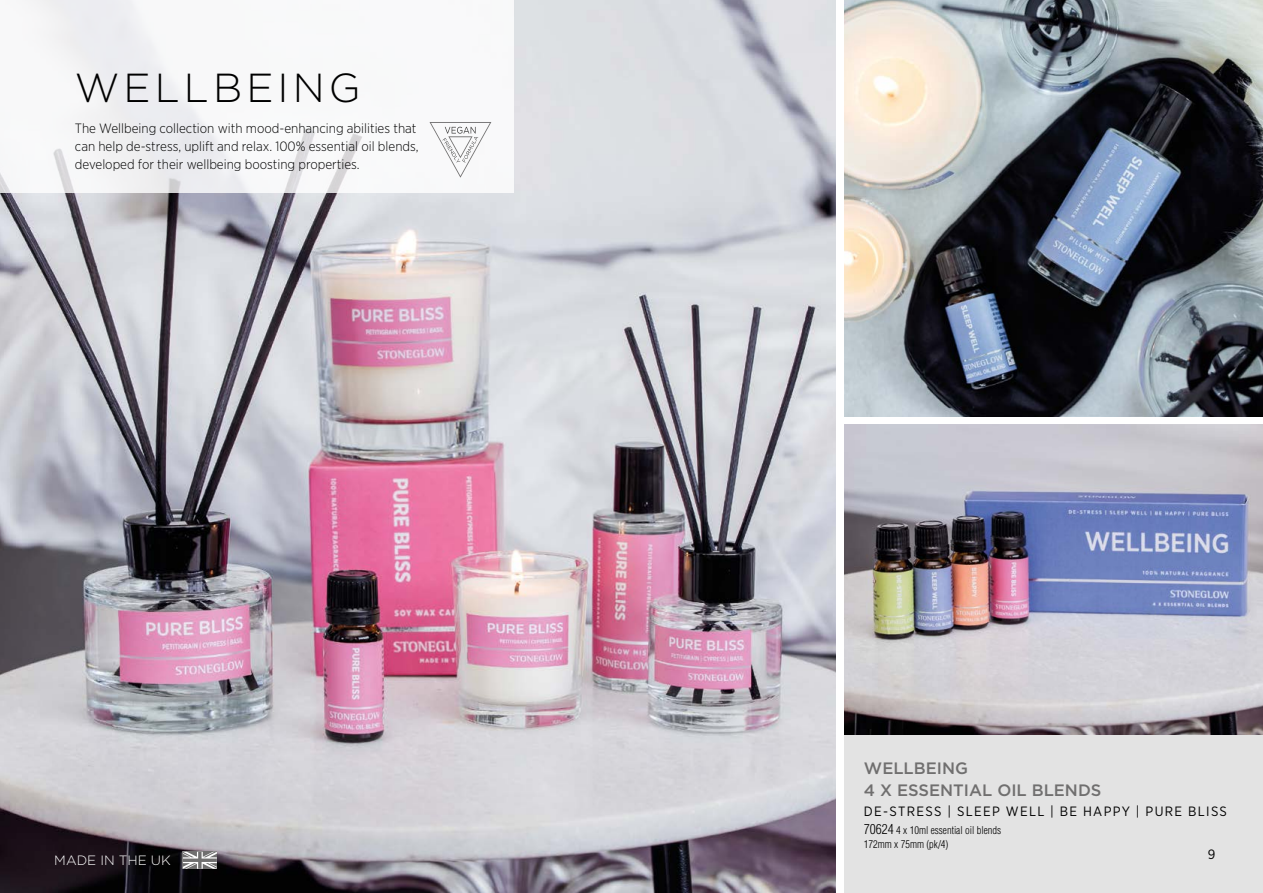
<style>
.page{position:relative;width:1263px;height:893px;background:#fff}
.page>*{position:absolute;margin:0;border:0;box-sizing:border-box;transform-origin:0 0}
.t1{font:300 40.5px "Gotham";letter-spacing:.1em;color:#000}
.t2{font:500 16.5px/21.9px "Gotham";color:#706f6f}
.t3{font:300 13.5px/18px "Gotham Narrow";color:#000}
.t4{font:13.5px "Gotham Narrow";letter-spacing:.1em;color:#000}
.t5{font:300 13.5px "Gotham";color:#fff}
.t6{font:300 condensed 10.5px/13.5px "Helvetica LT Pro";color:#000}
.s1{font-size:13.5px}
</style>
<div class="page">
<img style="left:0;top:0;width:836px;height:893px">
<img style="left:844px;top:424px;width:419px;height:312px">
<img style="left:844px;top:0;width:419px;height:417px">
<div style="left:844px;top:736px;width:419px;height:157px;background:#e3e3e3"></div>
<svg style="left:183px;top:852px;width:34px;height:17px"></svg>
<div style="left:1px;top:0;width:513px;height:193px;background:linear-gradient(to right,#f1f2f4,#f9f9fa)"></div>
<svg style="left:429px;top:122px;width:62px;height:56px"></svg>
<h1 class="t1" style="left:75px;top:63px;width:287px">WELLBEING</h1>
<p class="t3" style="left:75px;top:119px;width:345px">The Wellbeing collection with mood-enhancing abilities that can help de-stress, uplift and relax. 100% essential oil blends, developed for their wellbeing boosting properties.</p>
<p class="t5" style="left:54px;top:852px;width:118px">MADE IN THE UK</p>
<p class="t2" style="left:864px;top:757px;width:239px">WELLBEING<br>4 X ESSENTIAL OIL BLENDS</p>
<p class="t4" style="left:864px;top:803px;width:365px">DE-STRESS | SLEEP WELL | BE HAPPY | PURE BLISS</p>
<p class="t6" style="left:864px;top:823px;width:139px"><span class="s1">70624</span> 4 x 10ml essential oil blends<br>172mm x 75mm (pk/4)</p>
<p class="t4" style="left:1208px;top:846px;width:9px">9</p>
</div>
